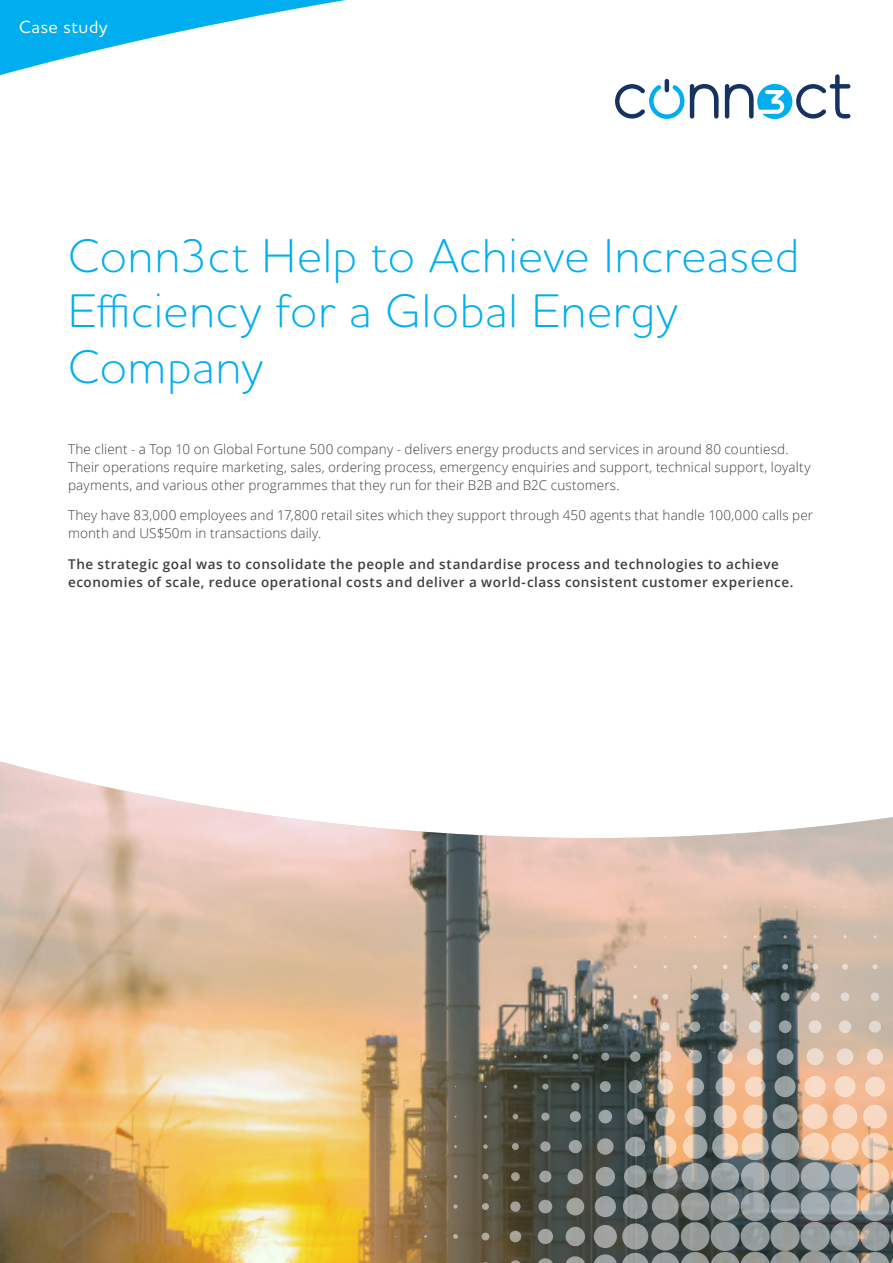
<style>
.page{position:relative;width:893px;height:1263px;background:#fff}
.page>*{position:absolute;margin:0;border:0;box-sizing:border-box;transform-origin:0 0}
.Cover_head{font:300 48px/55.5px "Houschka Rounded";letter-spacing:.01em;color:#00aeef}
.t1{font:500 18px "Houschka Rounded";letter-spacing:.035em;color:#fff}
.Body{font:300 13.5px/18px "Open Sans";letter-spacing:.01em;color:#3e3e3f}
.Body-2{font:600 13.5px/18px "Open Sans";letter-spacing:.04em;color:#3e3e3f}
</style>
<div class="page">
<svg style="left:615px;top:74px;width:235px;height:45px"></svg>
<img style="left:0;top:761px;width:893px;height:502px">
<img style="left:365px;top:877px;width:528px;height:386px">
<svg style="left:0;top:0;width:346px;height:75px"></svg>
<h2 class="t1" style="left:19px;top:15px;width:90px">Case study</h2>
<p class="Cover_head" style="left:68px;top:226px;width:733px">Conn3ct Help to Achieve Increased<br>Efficiency for a Global Energy<br>Company</p>
<p class="Body" style="left:68px;top:439px;width:744px">The client - a Top 10 on Global Fortune 500 company - delivers energy products and services in around 80 countiesd.<br>Their operations require marketing, sales, ordering process, emergency enquiries and support, technical support, loyalty payments, and various other programmes that they run for their B2B and B2C customers.</p>
<p class="Body" style="left:68px;top:506px;width:747px">They have 83,000 employees and 17,800 retail sites which they support through 450 agents that handle 100,000 calls per month and US$50m in transactions daily.</p>
<p class="Body-2" style="left:68px;top:555px;width:727px">The strategic goal was to consolidate the people and standardise process and technologies to achieve economies of scale, reduce operational costs and deliver a world-class consistent customer experience.</p>
</div>
